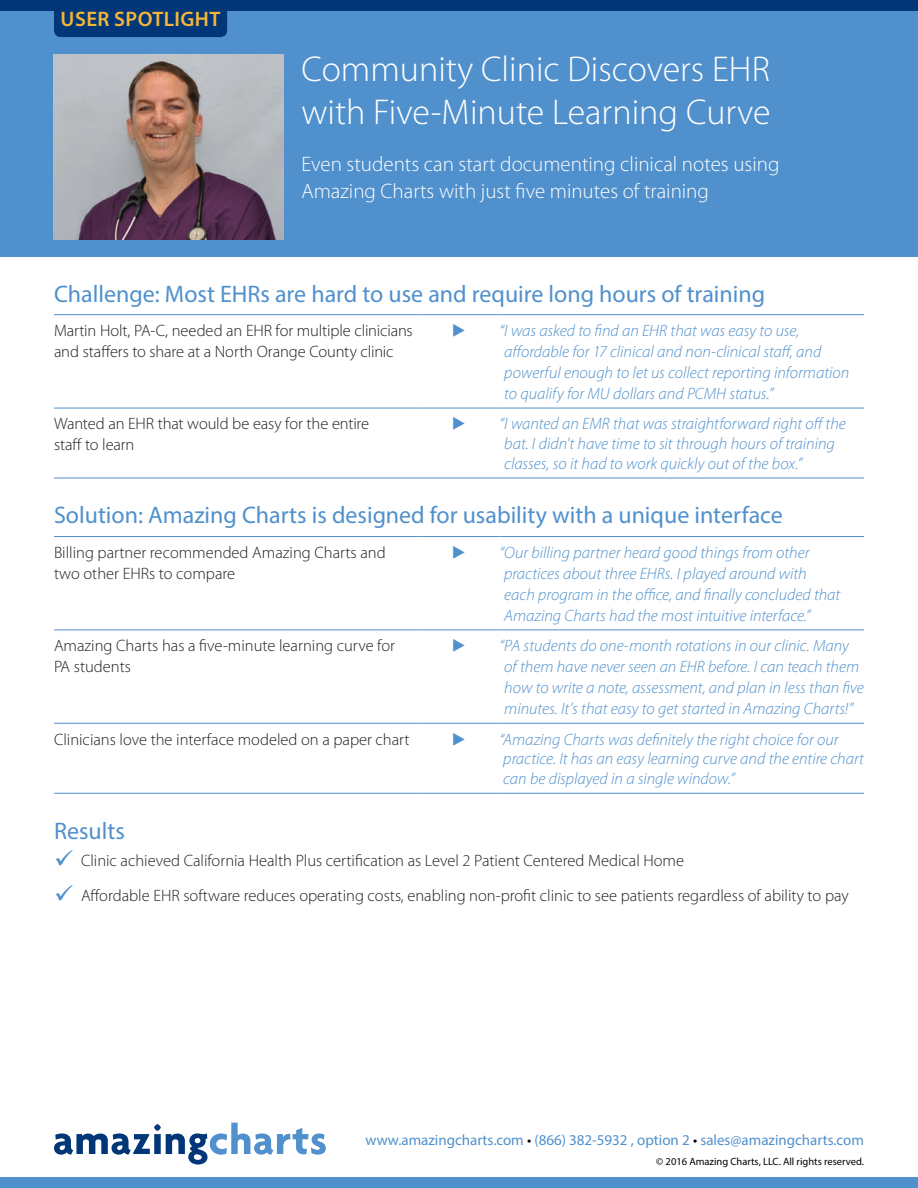
<style>
.page{position:relative;width:918px;height:1188px;background:#fff}
.page>*{position:absolute;margin:0;border:0;box-sizing:border-box;transform-origin:0 0}
.t1{font:300 36px/43.2px "Myriad Pro";color:#fff}
._0_subhead{font:24px "Myriad Pro";color:#5090cc}
.t2{font:300 21px/27px "Myriad Pro";color:#fff}
.t3{font:600 21px "Myriad Pro";letter-spacing:.02em;color:#f5b537}
.column_2{font:italic 300 16.5px/21px "Myriad Pro";color:#5090cc}
.column_1{font:300 16.5px/21px "Myriad Pro";color:#231f20}
.t4{font:15px "Myriad Pro";color:#5090cc}
.t5{font:10.5px "Myriad Pro";color:#000001}
.s1{color:#000001}
</style>
<div class="page">
<div style="left:0;top:0;width:918px;height:257px;background:#5090cc"></div>
<div style="left:54px;top:11px;width:173px;height:26px;background:#013778"></div>
<div style="left:0;top:0;width:918px;height:11px;background:#013778"></div>
<div style="left:0;top:1177px;width:918px;height:11px;background:#5090cc"></div>
<svg style="left:54px;top:1123px;width:272px;height:42px"></svg>
<img style="left:54px;top:54px;width:230px;height:186px">
<hr style="left:54px;top:314px;width:364px;height:1px;background:#5090cc">
<hr style="left:418px;top:314px;width:82px;height:1px;background:#5090cc">
<hr style="left:500px;top:314px;width:364px;height:1px;background:#5090cc">
<hr style="left:54px;top:408px;width:364px;height:1px;background:#5090cc">
<hr style="left:418px;top:408px;width:82px;height:1px;background:#5090cc">
<hr style="left:500px;top:408px;width:364px;height:1px;background:#5090cc">
<hr style="left:54px;top:478px;width:364px;height:1px;background:#5090cc">
<hr style="left:418px;top:478px;width:82px;height:1px;background:#5090cc">
<hr style="left:500px;top:478px;width:364px;height:1px;background:#5090cc">
<hr style="left:54px;top:536px;width:364px;height:1px;background:#5090cc">
<hr style="left:418px;top:536px;width:82px;height:1px;background:#5090cc">
<hr style="left:500px;top:536px;width:364px;height:1px;background:#5090cc">
<hr style="left:54px;top:630px;width:364px;height:1px;background:#5090cc">
<hr style="left:54px;top:723px;width:364px;height:1px;background:#5090cc">
<hr style="left:54px;top:793px;width:364px;height:1px;background:#5090cc">
<hr style="left:418px;top:630px;width:82px;height:1px;background:#5090cc">
<hr style="left:418px;top:723px;width:82px;height:1px;background:#5090cc">
<hr style="left:418px;top:793px;width:82px;height:1px;background:#5090cc">
<hr style="left:500px;top:630px;width:364px;height:1px;background:#5090cc">
<hr style="left:500px;top:723px;width:364px;height:1px;background:#5090cc">
<hr style="left:500px;top:793px;width:364px;height:1px;background:#5090cc">
<p class="t3" style="left:61px;top:6px;width:161px">USER SPOTLIGHT</p>
<p class="t1" style="left:302px;top:47px;width:471px">Community Clinic Discovers EHR with Five-Minute Learning Curve</p>
<p class="t2" style="left:302px;top:151px;width:479px">Even students can start documenting clinical notes using<br>Amazing Charts with just five minutes of training</p>
<p class="_0_subhead" style="left:54px;top:279px;width:713px">Challenge: Most EHRs are hard to use and require long hours of training</p>
<p class="column_1" style="left:54px;top:320px;width:360px">Martin Holt, PA-C, needed an EHR for multiple clinicians and staffers to share at a North Orange County clinic</p>
<p class="column_2" style="left:500px;top:320px;width:351px">“I was asked to find an EHR that was easy to use, affordable for 17 clinical and non-clinical staff, and powerful enough to let us collect reporting information to qualify for MU dollars and PCMH status.”</p>
<p class="column_1" style="left:54px;top:413px;width:317px">Wanted an EHR that would be easy for the entire staff to learn</p>
<p class="column_2" style="left:500px;top:414px;width:348px;line-height:19.8px">“I wanted an EMR that was straightforward right off the bat. I didn't have time to sit through hours of training classes, so it had to work quickly out of the box.”</p>
<p class="_0_subhead" style="left:54px;top:501px;width:730px">Solution: Amazing Charts is designed for usability with a unique interface</p>
<p class="column_1" style="left:54px;top:542px;width:333px">Billing partner recommended Amazing Charts and two other EHRs to compare</p>
<p class="column_2" style="left:500px;top:542px;width:342px">“Our billing partner heard good things from other practices about three EHRs. I played around with<br>each program in the office, and finally concluded that Amazing Charts had the most intuitive interface.”</p>
<p class="column_1" style="left:54px;top:635px;width:343px">Amazing Charts has a five-minute learning curve for<br>PA students</p>
<p class="column_2" style="left:500px;top:635px;width:366px">“PA students do one-month rotations in our clinic. Many of them have never seen an EHR before. I can teach them how to write a note, assessment, and plan in less than five minutes. It’s that easy to get started in Amazing Charts!”</p>
<p class="column_1" style="left:54px;top:729px;width:357px">Clinicians love the interface modeled on a paper chart</p>
<p class="column_2" style="left:500px;top:729px;width:366px;line-height:19.8px">“Amazing Charts was definitely the right choice for our practice. It has an easy learning curve and the entire chart can be displayed in a single window.”</p>
<p class="_0_subhead" style="left:54px;top:816px;width:72px">Results</p>
<p class="column_1" style="left:81px;top:850px;width:605px">Clinic achieved California Health Plus certification as Level 2 Patient Centered Medical Home</p>
<p class="column_1" style="left:81px;top:885px;width:769px">Affordable EHR software reduces operating costs, enabling non-profit clinic to see patients regardless of ability to pay</p>
<p class="t4" style="left:365px;top:1131px;width:500px">www.amazingcharts.com <span class="s1">•</span> (866) 382-5932 , option 2 <span class="s1">•</span> sales@amazingcharts.com</p>
<p class="t5" style="left:656px;top:1155px;width:209px">© 2016 Amazing Charts, LLC. All rights reserved.</p>
</div>
